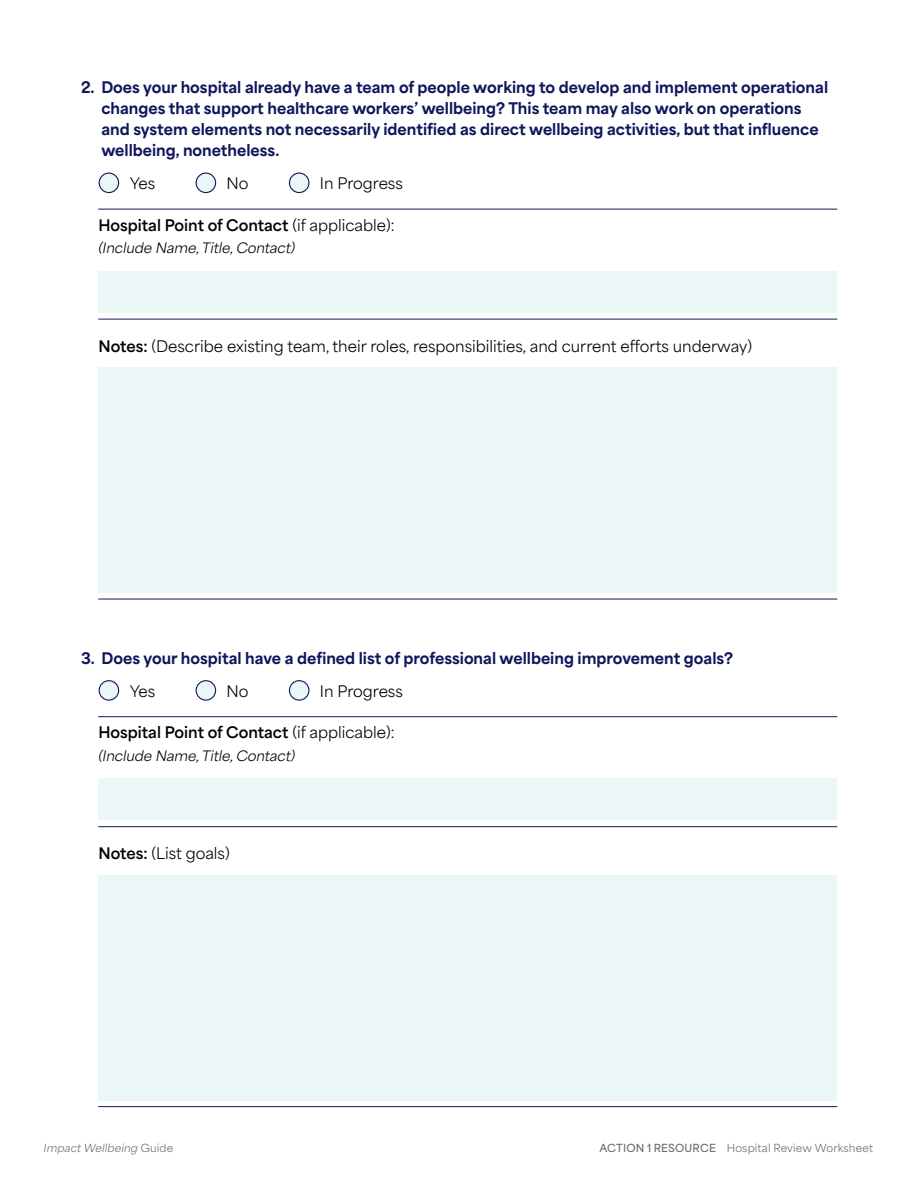
<style>
.page{position:relative;width:918px;height:1188px;background:#fff}
.page>*{position:absolute;margin:0;border:0;box-sizing:border-box;transform-origin:0 0}
.t1{font:800 15px "Area Normal";color:#0f175c}
.t2{font:15px "Area Normal";color:#000}
.t3{font:700 15px "Area Normal";color:#000}
.t4{font:italic 13.5px "Area Normal";color:#000}
.t5{font:10.5px "Area Normal";letter-spacing:.015em;color:#6d6e71}
.t6{font:italic 10.5px "Area Normal";letter-spacing:.015em;color:#6d6e71}
.s1{font-weight:400}
.s2{font-weight:700}
.s3{font-style:normal}
.s4{font-weight:600}
</style>
<div class="page">
<div style="left:99px;top:173px;width:20px;height:20px;background:#ebf6f6;border-radius:50%"></div>
<div style="left:99px;top:173px;width:20px;height:20px;border:1px solid #0f175c;border-radius:50%"></div>
<div style="left:196px;top:173px;width:20px;height:20px;background:#ebf6f6;border-radius:50%"></div>
<div style="left:196px;top:173px;width:20px;height:20px;border:1px solid #0f175c;border-radius:50%"></div>
<div style="left:289px;top:173px;width:20px;height:20px;background:#ebf6f6;border-radius:50%"></div>
<div style="left:289px;top:173px;width:20px;height:20px;border:1px solid #0f175c;border-radius:50%"></div>
<div style="left:98px;top:271px;width:739px;height:42px;background:#ebf6f6"></div>
<hr style="left:99px;top:209px;width:738px;height:1px;background:#0f175c">
<hr style="left:99px;top:319px;width:738px;height:1px;background:#0f175c">
<hr style="left:99px;top:599px;width:738px;height:1px;background:#0f175c">
<div style="left:99px;top:875px;width:738px;height:226px;background:#ebf6f6"></div>
<div style="left:99px;top:367px;width:738px;height:226px;background:#ebf6f6"></div>
<div style="left:99px;top:681px;width:20px;height:19px;background:#ebf6f6;border-radius:50%"></div>
<div style="left:99px;top:680px;width:20px;height:21px;border:1px solid #0f175c;border-radius:50%"></div>
<div style="left:196px;top:681px;width:20px;height:19px;background:#ebf6f6;border-radius:50%"></div>
<div style="left:196px;top:680px;width:20px;height:21px;border:1px solid #0f175c;border-radius:50%"></div>
<div style="left:289px;top:681px;width:20px;height:19px;background:#ebf6f6;border-radius:50%"></div>
<div style="left:289px;top:680px;width:20px;height:21px;border:1px solid #0f175c;border-radius:50%"></div>
<hr style="left:99px;top:716px;width:738px;height:1px;background:#0f175c">
<hr style="left:99px;top:826px;width:738px;height:1px;background:#0f175c">
<hr style="left:99px;top:1106px;width:738px;height:1px;background:#0f175c">
<div style="left:98px;top:778px;width:739px;height:42px;background:#ebf6f6"></div>
<p class="t1" style="left:81px;top:74px;width:749px">2. Does your hospital already have a team of people working to develop and implement operational</p>
<p class="t1" style="left:101px;top:95px;width:702px">changes that support healthcare workers’ wellbeing? This team may also work on operations</p>
<p class="t1" style="left:101px;top:116px;width:719px">and system elements not necessarily identified as direct wellbeing activities, but that influence</p>
<p class="t1" style="left:101px;top:137px;width:180px">wellbeing, nonetheless.</p>
<p class="t2" style="left:130px;top:170px;width:27px">Yes</p>
<p class="t2" style="left:227px;top:170px;width:23px">No</p>
<p class="t2" style="left:320px;top:170px;width:84px">In Progress</p>
<p class="t3" style="left:99px;top:212px;width:298px">Hospital Point of Contact <span class="s1">(if applicable):</span></p>
<p class="t4" style="left:99px;top:236px;width:198px">(Include Name, Title, Contact)</p>
<p class="t2" style="left:99px;top:333px;width:655px"><span class="s2">Notes:</span> (Describe existing team, their roles, responsibilities, and current efforts underway)</p>
<p class="t1" style="left:81px;top:644px;width:654px">3. Does your hospital have a defined list of professional wellbeing improvement goals?</p>
<p class="t2" style="left:130px;top:678px;width:27px">Yes</p>
<p class="t2" style="left:227px;top:678px;width:23px">No</p>
<p class="t2" style="left:320px;top:678px;width:84px">In Progress</p>
<p class="t3" style="left:99px;top:719px;width:298px">Hospital Point of Contact <span class="s1">(if applicable):</span></p>
<p class="t4" style="left:99px;top:744px;width:198px">(Include Name, Title, Contact)</p>
<p class="t2" style="left:99px;top:840px;width:133px"><span class="s2">Notes:</span> (List goals)</p>
<p class="t6" style="left:44px;top:1139px;width:131px">Impact Wellbeing <span class="s3">Guide</span></p>
<p class="t5" style="left:599px;top:1139px;width:275px"><span class="s4">ACTION 1 RESOURCE</span> Hospital Review Worksheet</p>
</div>
